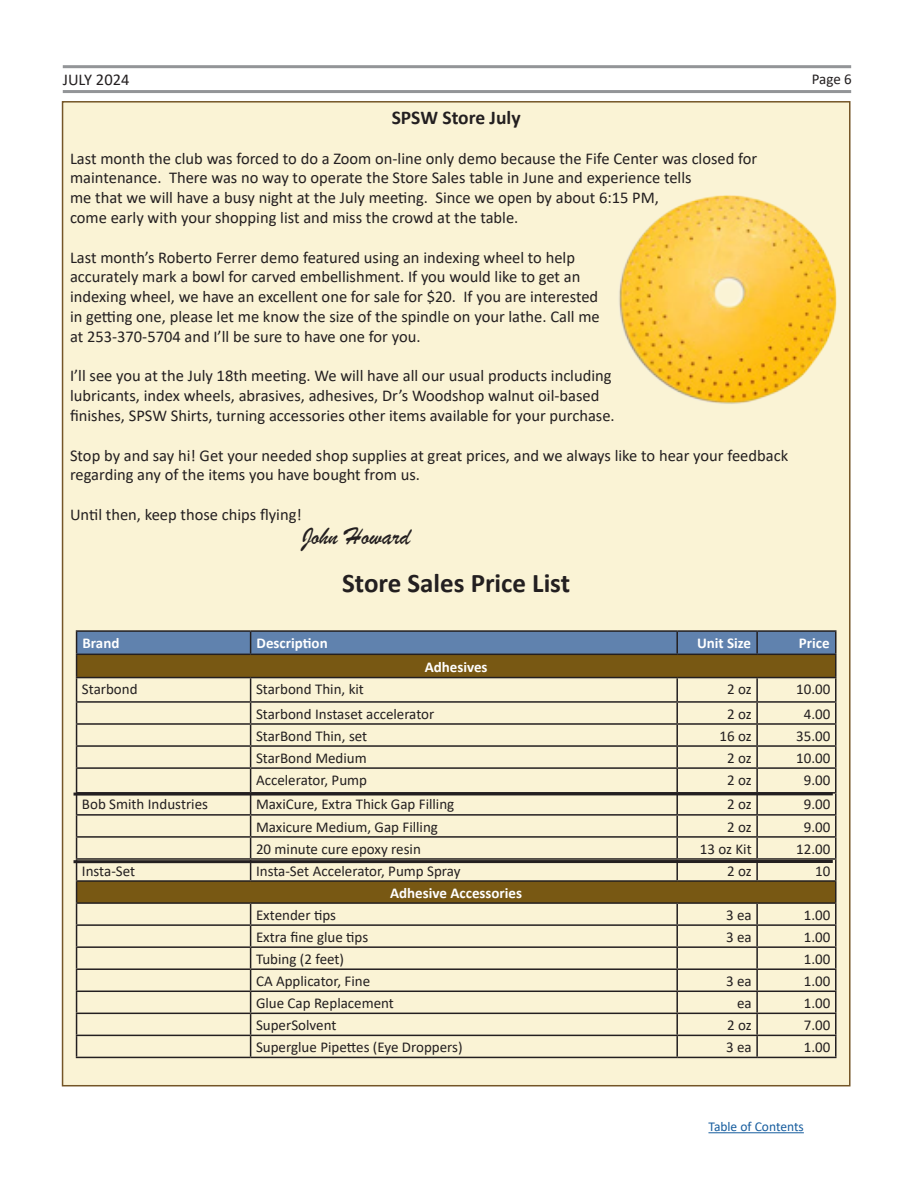
<style>
.page{position:relative;width:918px;height:1188px;background:#fff}
.page>*{position:absolute;margin:0;border:0;box-sizing:border-box;transform-origin:0 0}
.t1{font:700 27px "Calibri";color:#231f20}
.t2{font:25.5px "Brush Script";color:#231f20}
.t3{font:700 19.5px "Calibri";color:#231f20}
.t4{font:16.5px/19.8px "Calibri";color:#231f20}
.t5{font:15px "Calibri";color:#231f20}
.t6{font:700 15px "Calibri";color:#fff}
.t7{font:13.5px "Calibri";color:#175d9e}
</style>
<div class="page">
<hr style="left:63px;top:65px;width:788px;height:3px;background:#939598">
<hr style="left:63px;top:90px;width:788px;height:3px;background:#939598">
<div style="left:63px;top:102px;width:787px;height:984px;background:#faf3d5"></div>
<hr style="left:76px;top:630px;width:175px;height:2px;background:#231f20">
<hr style="left:251px;top:630px;width:426px;height:2px;background:#231f20">
<hr style="left:677px;top:630px;width:80px;height:2px;background:#231f20">
<hr style="left:757px;top:630px;width:80px;height:2px;background:#231f20">
<hr style="left:835px;top:632px;width:2px;height:22px;background:#231f20">
<hr style="left:757px;top:654px;width:80px;height:1px;background:#231f20">
<hr style="left:835px;top:655px;width:2px;height:22px;background:#231f20">
<hr style="left:757px;top:677px;width:80px;height:1px;background:#231f20">
<hr style="left:835px;top:678px;width:2px;height:23px;background:#231f20">
<hr style="left:757px;top:701px;width:80px;height:2px;background:#231f20">
<hr style="left:835px;top:703px;width:2px;height:20px;background:#231f20">
<hr style="left:757px;top:723px;width:80px;height:2px;background:#231f20">
<hr style="left:835px;top:725px;width:2px;height:20px;background:#231f20">
<hr style="left:757px;top:745px;width:80px;height:2px;background:#231f20">
<hr style="left:835px;top:747px;width:2px;height:20px;background:#231f20">
<hr style="left:757px;top:767px;width:80px;height:2px;background:#231f20">
<hr style="left:835px;top:769px;width:2px;height:23px;background:#231f20">
<hr style="left:757px;top:792px;width:80px;height:2px;background:#231f20">
<hr style="left:835px;top:794px;width:2px;height:20px;background:#231f20">
<hr style="left:757px;top:814px;width:80px;height:2px;background:#231f20">
<hr style="left:835px;top:816px;width:2px;height:20px;background:#231f20">
<hr style="left:757px;top:836px;width:80px;height:2px;background:#231f20">
<hr style="left:835px;top:838px;width:2px;height:20px;background:#231f20">
<hr style="left:757px;top:858px;width:80px;height:2px;background:#231f20">
<hr style="left:835px;top:860px;width:2px;height:20px;background:#231f20">
<hr style="left:757px;top:880px;width:80px;height:2px;background:#231f20">
<hr style="left:835px;top:882px;width:2px;height:20px;background:#231f20">
<hr style="left:757px;top:902px;width:80px;height:2px;background:#231f20">
<hr style="left:835px;top:904px;width:2px;height:20px;background:#231f20">
<hr style="left:757px;top:924px;width:80px;height:2px;background:#231f20">
<hr style="left:835px;top:926px;width:2px;height:20px;background:#231f20">
<hr style="left:757px;top:946px;width:80px;height:2px;background:#231f20">
<hr style="left:835px;top:948px;width:2px;height:20px;background:#231f20">
<hr style="left:757px;top:968px;width:80px;height:2px;background:#231f20">
<hr style="left:835px;top:970px;width:2px;height:21px;background:#231f20">
<hr style="left:757px;top:991px;width:80px;height:1px;background:#231f20">
<hr style="left:835px;top:992px;width:2px;height:21px;background:#231f20">
<hr style="left:757px;top:1013px;width:80px;height:1px;background:#231f20">
<hr style="left:835px;top:1014px;width:2px;height:21px;background:#231f20">
<svg style="left:76px;top:631px;width:760px;height:426px"></svg>
<hr style="left:677px;top:1035px;width:80px;height:1px;background:#231f20">
<hr style="left:676px;top:1036px;width:2px;height:21px;background:#231f20">
<hr style="left:757px;top:1035px;width:80px;height:1px;background:#231f20">
<hr style="left:756px;top:1036px;width:2px;height:21px;background:#231f20">
<hr style="left:835px;top:1036px;width:2px;height:21px;background:#231f20">
<hr style="left:76px;top:1057px;width:175px;height:1px;background:#231f20">
<hr style="left:251px;top:1057px;width:426px;height:1px;background:#231f20">
<hr style="left:677px;top:1057px;width:80px;height:1px;background:#231f20">
<hr style="left:757px;top:1057px;width:80px;height:1px;background:#231f20">
<hr style="left:708px;top:1132px;width:96px;height:1px;background:#175d9e">
<img style="left:619px;top:195px;width:218px;height:209px">
<svg style="left:74px;top:792px;width:759px;height:4px;background:#403c38"></svg>
<hr style="left:74px;top:860px;width:759px;height:3px;background:#231f20">
<p class="t4" style="left:63px;top:69px;width:68px">JULY 2024</p>
<p class="t5" style="left:812px;top:69px;width:42px">Page 6</p>
<p class="t3" style="left:392px;top:104px;width:130px">SPSW Store July</p>
<p class="t4" style="left:70px;top:148px;width:689px">Last month the club was forced to do a Zoom on-line only demo because the Fife Center was closed for maintenance. There was no way to operate the Store Sales table in June and experience tells<br>me that we will have a busy night at the July meeting. Since we open by about 6:15 PM,<br>come early with your shopping list and miss the crowd at the table.</p>
<p class="t4" style="left:70px;top:247px;width:531px">Last month’s Roberto Ferrer demo featured using an indexing wheel to help accurately mark a bowl for carved embellishment. If you would like to get an indexing wheel, we have an excellent one for sale for $20. If you are interested in getting one, please let me know the size of the spindle on your lathe. Call me at 253-370-5704 and I’ll be sure to have one for you.</p>
<p class="t4" style="left:70px;top:366px;width:546px">I’ll see you at the July 18th meeting. We will have all our usual products including lubricants, index wheels, abrasives, adhesives, Dr’s Woodshop walnut oil-based finishes, SPSW Shirts, turning accessories other items available for your purchase.</p>
<p class="t4" style="left:70px;top:445px;width:720px">Stop by and say hi! Get your needed shop supplies at great prices, and we always like to hear your feedback regarding any of the items you have bought from us.</p>
<p class="t4" style="left:70px;top:504px;width:233px">Until then, keep those chips flying!</p>
<p class="t2" style="left:302px;top:520px;width:110px">John Howard</p>
<p class="t1" style="left:342px;top:564px;width:230px">Store Sales Price List</p>
<p class="t6" style="left:83px;top:633px;width:38px">Brand</p>
<p class="t6" style="left:257px;top:633px;width:73px">Description</p>
<p class="t6" style="left:697px;top:633px;width:56px">Unit Size</p>
<p class="t6" style="left:799px;top:633px;width:32px">Price</p>
<p class="t6" style="left:425px;top:656px;width:64px">Adhesives</p>
<p class="t5" style="left:82px;top:679px;width:57px">Starbond</p>
<p class="t5" style="left:256px;top:679px;width:109px">Starbond Thin, kit</p>
<p class="t5" style="left:727px;top:679px;width:26px">2 oz</p>
<p class="t5" style="left:796px;top:679px;width:36px">10.00</p>
<p class="t5" style="left:256px;top:703px;width:180px">Starbond Instaset accelerator</p>
<p class="t5" style="left:727px;top:703px;width:26px">2 oz</p>
<p class="t5" style="left:804px;top:703px;width:28px">4.00</p>
<p class="t5" style="left:256px;top:725px;width:113px">StarBond Thin, set</p>
<p class="t5" style="left:719px;top:725px;width:34px">16 oz</p>
<p class="t5" style="left:796px;top:725px;width:36px">35.00</p>
<p class="t5" style="left:256px;top:747px;width:112px">StarBond Medium</p>
<p class="t5" style="left:727px;top:747px;width:26px">2 oz</p>
<p class="t5" style="left:796px;top:747px;width:36px">10.00</p>
<p class="t5" style="left:256px;top:769px;width:113px">Accelerator, Pump</p>
<p class="t5" style="left:727px;top:769px;width:26px">2 oz</p>
<p class="t5" style="left:804px;top:769px;width:28px">9.00</p>
<p class="t5" style="left:82px;top:794px;width:128px">Bob Smith Industries</p>
<p class="t5" style="left:256px;top:794px;width:200px">MaxiCure, Extra Thick Gap Filling</p>
<p class="t5" style="left:727px;top:794px;width:26px">2 oz</p>
<p class="t5" style="left:804px;top:794px;width:28px">9.00</p>
<p class="t5" style="left:256px;top:816px;width:184px">Maxicure Medium, Gap Filling</p>
<p class="t5" style="left:727px;top:816px;width:26px">2 oz</p>
<p class="t5" style="left:804px;top:816px;width:28px">9.00</p>
<p class="t5" style="left:256px;top:838px;width:166px">20 minute cure epoxy resin</p>
<p class="t5" style="left:700px;top:838px;width:53px">13 oz Kit</p>
<p class="t5" style="left:796px;top:838px;width:36px">12.00</p>
<p class="t5" style="left:82px;top:860px;width:55px">Insta-Set</p>
<p class="t5" style="left:256px;top:860px;width:206px">Insta-Set Accelerator, Pump Spray</p>
<p class="t5" style="left:727px;top:860px;width:26px">2 oz</p>
<p class="t5" style="left:815px;top:860px;width:17px">10</p>
<p class="t6" style="left:390px;top:882px;width:134px">Adhesive Accessories</p>
<p class="t5" style="left:256px;top:904px;width:82px">Extender tips</p>
<p class="t5" style="left:726px;top:904px;width:27px">3 ea</p>
<p class="t5" style="left:804px;top:904px;width:28px">1.00</p>
<p class="t5" style="left:256px;top:926px;width:114px">Extra fine glue tips</p>
<p class="t5" style="left:726px;top:926px;width:27px">3 ea</p>
<p class="t5" style="left:804px;top:926px;width:28px">1.00</p>
<p class="t5" style="left:256px;top:948px;width:90px">Tubing (2 feet)</p>
<p class="t5" style="left:804px;top:948px;width:28px">1.00</p>
<p class="t5" style="left:256px;top:970px;width:116px">CA Applicator, Fine</p>
<p class="t5" style="left:726px;top:970px;width:27px">3 ea</p>
<p class="t5" style="left:804px;top:970px;width:28px">1.00</p>
<p class="t5" style="left:256px;top:993px;width:139px">Glue Cap Replacement</p>
<p class="t5" style="left:737px;top:993px;width:16px">ea</p>
<p class="t5" style="left:804px;top:993px;width:28px">1.00</p>
<p class="t5" style="left:256px;top:1015px;width:82px">SuperSolvent</p>
<p class="t5" style="left:727px;top:1015px;width:26px">2 oz</p>
<p class="t5" style="left:804px;top:1015px;width:28px">7.00</p>
<p class="t5" style="left:256px;top:1037px;width:208px">Superglue Pipettes (Eye Droppers)</p>
<p class="t5" style="left:726px;top:1037px;width:27px">3 ea</p>
<p class="t5" style="left:804px;top:1037px;width:28px">1.00</p>
<p class="t7" style="left:708px;top:1117px;width:97px">Table of Contents</p>
</div>
